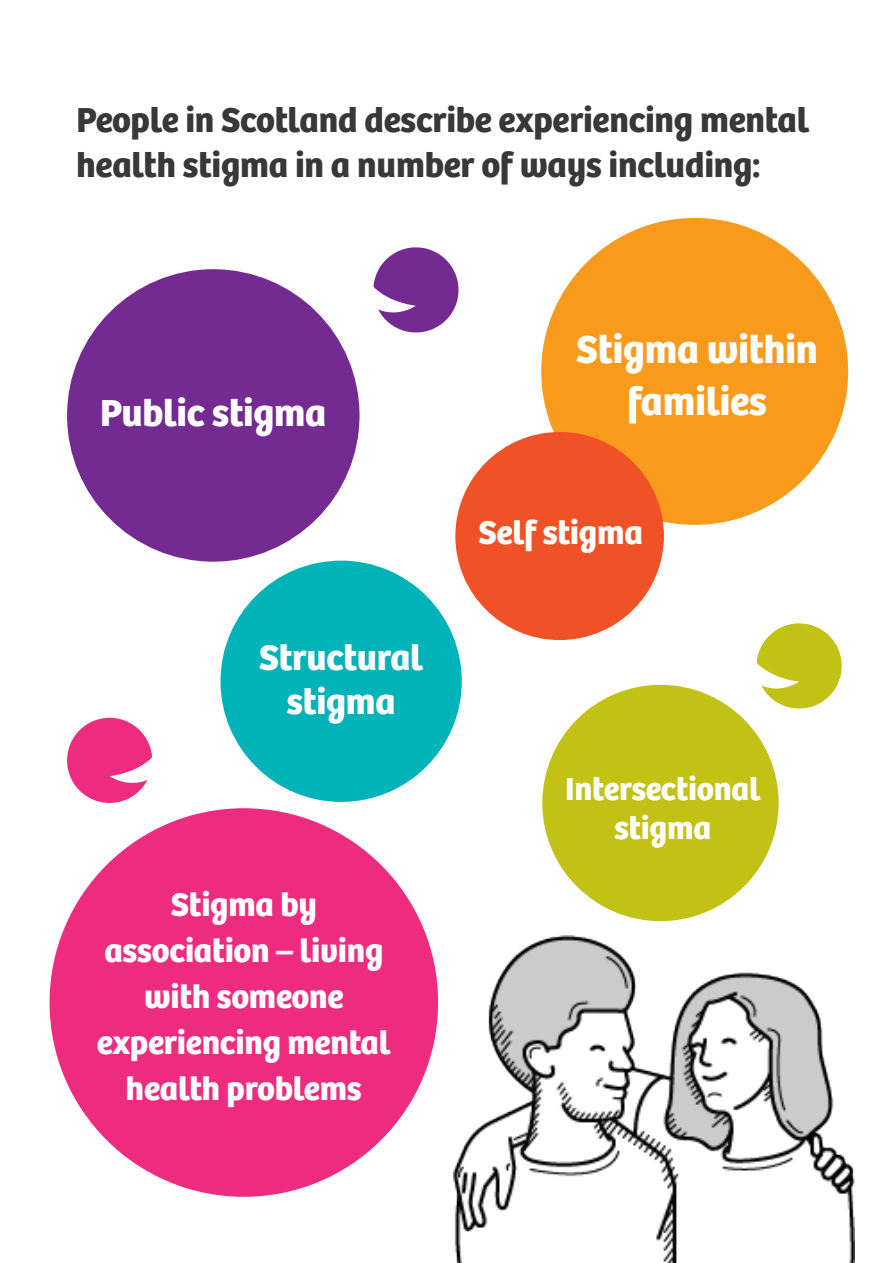
<style>
.page{position:relative;width:893px;height:1263px;background:#fff}
.page>*{position:absolute;margin:0;border:0;box-sizing:border-box;transform-origin:0 0}
.t1{font:700 40.65px/51.9px "Bree";letter-spacing:-.005em;color:#fff;text-align:center}
.t2{font:700 39px "Bree";letter-spacing:-.005em;color:#fff}
.t3{font:700 37.2px/43.3px "Bree";letter-spacing:-.005em;color:#fff;text-align:center}
.t4{font:700 36px/45px "Bree";letter-spacing:-.005em;color:#383839}
.t5{font:700 34.2px "Bree";letter-spacing:-.005em;color:#fff}
.t6{font:700 34.05px/45.9px "Bree";letter-spacing:-.005em;color:#fff;text-align:center}
.t7{font:700 33px/39.6px "Bree";letter-spacing:-.005em;color:#fff;text-align:center}
</style>
<div class="page">
<img style="left:454px;top:935px;width:401px;height:328px">
<div style="left:542px;top:685px;width:237px;height:236px;background:#c1c116;border-radius:50%"></div>
<div style="left:50px;top:808px;width:388px;height:389px;background:#ee2c7f;border-radius:50%"></div>
<div style="left:541px;top:218px;width:307px;height:307px;background:#f89a1c;border-radius:50%"></div>
<div style="left:455px;top:432px;width:209px;height:208px;background:#f05126;border-radius:50%"></div>
<svg style="left:67px;top:717px;width:85px;height:86px"></svg>
<svg style="left:757px;top:623px;width:85px;height:86px"></svg>
<svg style="left:373px;top:247px;width:86px;height:86px"></svg>
<div style="left:67px;top:269px;width:292px;height:293px;background:#742b91;border-radius:50%"></div>
<div style="left:220px;top:561px;width:242px;height:241px;background:#00b3b8;border-radius:50%"></div>
<p class="t4" style="left:77px;top:98px;width:734px">People in Scotland describe experiencing mental health stigma in a number of ways including:</p>
<p class="t2" style="left:100px;top:390px;width:228px">Public stigma</p>
<p class="t3" style="left:259px;top:637px;width:166px">Structural stigma</p>
<p class="t6" style="left:97px;top:882px;width:295px">Stigma by association – living with someone experiencing mental health problems</p>
<p class="t1" style="left:576px;top:324px;width:243px">Stigma within families</p>
<p class="t5" style="left:478px;top:512px;width:166px">Self stigma</p>
<p class="t7" style="left:565px;top:769px;width:197px">Intersectional stigma</p>
</div>
